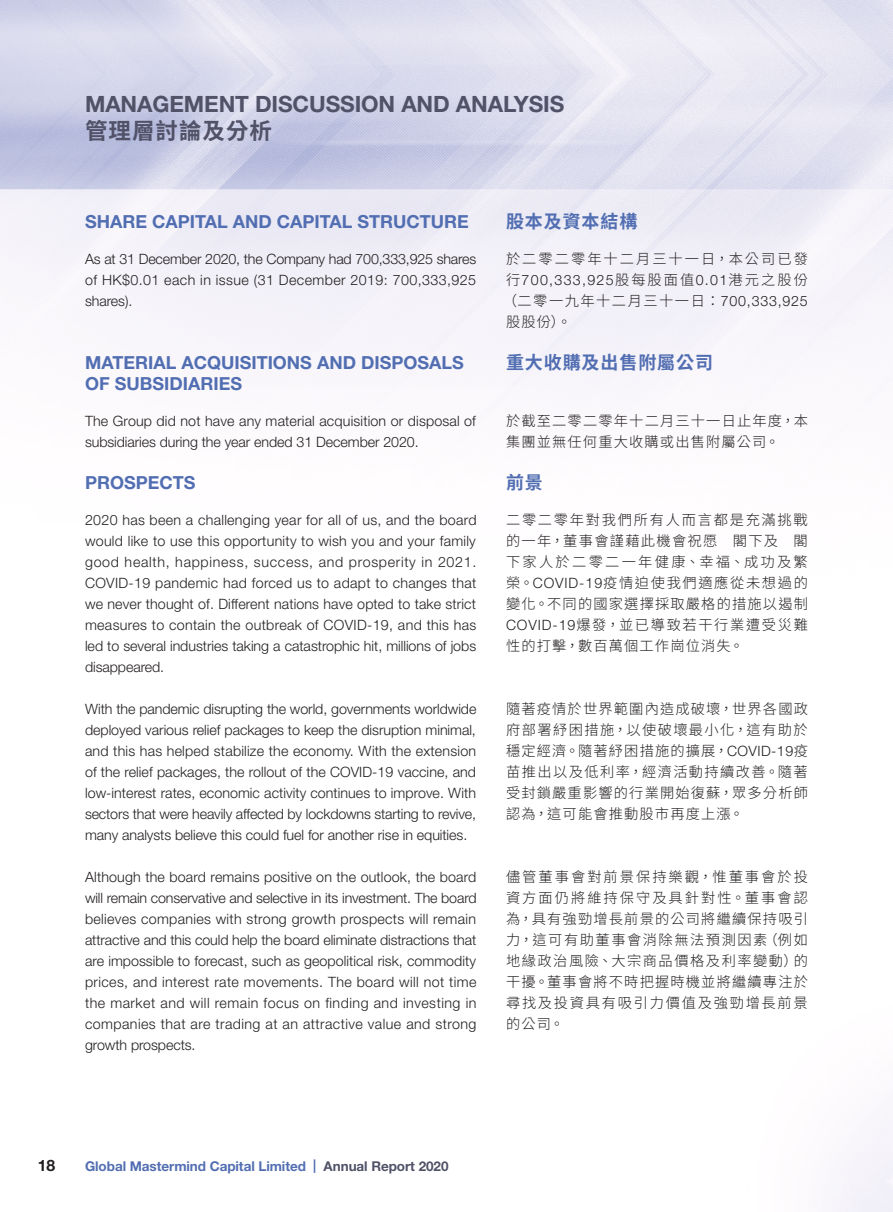
<style>
.page{position:relative;width:893px;height:1212px;background:#fff}
.page>*{position:absolute;margin:0;border:0;box-sizing:border-box;transform-origin:0 0}
.t1{font:700 22.5px "Helvetica Neue LT Std";letter-spacing:-.005em;color:#515268}
.t2{font:700 22.5px "Source Han Sans TC";letter-spacing:.045em;color:#515268}
.Heading_1{font:700 18px/21px "Helvetica Neue LT Std";color:#526eb2}
.C_Heading_1{font:700 18px "Source Han Sans TC";letter-spacing:.05em;color:#526eb2}
.t3{font:700 15.75px "Helvetica Neue LT Std";color:#231f20}
.Body_Text{font:300 14.25px/21px "Helvetica Neue LT Std";letter-spacing:-.005em;color:#231f20;text-align:justify}
.C_Body_Text{font:300 14.25px/21px "Source Han Sans TC";letter-spacing:.08em;color:#231f20;text-align:justify}
.t4{font:700 13.5px "Helvetica Neue LT Std";letter-spacing:-.005em;color:#526eb2}
.s1{font-family:"Helvetica Neue LT Std"}
.s2{color:#515268}
</style>
<div class="page">
<img style="left:0;top:0;width:893px;height:1212px">
<h1 class="t1" style="left:85px;top:90px;width:481px">MANAGEMENT DISCUSSION AND ANALYSIS</h1>
<h1 class="t2" style="left:85px;top:118px;width:189px">管理層討論及分析</h1>
<p class="Heading_1" style="left:85px;top:211px;width:385px">SHARE CAPITAL AND CAPITAL STRUCTURE</p>
<p class="Body_Text" style="left:85px;top:248px;width:393px">As at 31 December 2020, the Company had 700,333,925 shares of HK$0.01 each in issue (31 December 2019: 700,333,925 shares).</p>
<p class="Heading_1" style="left:85px;top:352px;width:380px">MATERIAL ACQUISITIONS AND DISPOSALS<br>OF SUBSIDIARIES</p>
<p class="Body_Text" style="left:85px;top:410px;width:392px">The Group did not have any material acquisition or disposal of subsidiaries during the year ended 31 December 2020.</p>
<p class="Heading_1" style="left:85px;top:472px;width:112px">PROSPECTS</p>
<p class="Body_Text" style="left:85px;top:509px;width:393px">2020 has been a challenging year for all of us, and the board would like to use this opportunity to wish you and your family good health, happiness, success, and prosperity in 2021.<br>COVID-19 pandemic had forced us to adapt to changes that we never thought of. Different nations have opted to take strict measures to contain the outbreak of COVID-19, and this has led to several industries taking a catastrophic hit, millions of jobs disappeared.</p>
<p class="Body_Text" style="left:85px;top:698px;width:393px">With the pandemic disrupting the world, governments worldwide deployed various relief packages to keep the disruption minimal, and this has helped stabilize the economy. With the extension of the relief packages, the rollout of the COVID-19 vaccine, and low-interest rates, economic activity continues to improve. With sectors that were heavily affected by lockdowns starting to revive, many analysts believe this could fuel for another rise in equities.</p>
<p class="Body_Text" style="left:85px;top:866px;width:393px">Although the board remains positive on the outlook, the board will remain conservative and selective in its investment. The board believes companies with strong growth prospects will remain attractive and this could help the board eliminate distractions that are impossible to forecast, such as geopolitical risk, commodity prices, and interest rate movements. The board will not time the market and will remain focus on finding and investing in companies that are trading at an attractive value and strong growth prospects.</p>
<p class="C_Heading_1" style="left:506px;top:212px;width:133px">股本及資本結構</p>
<p class="C_Body_Text" style="left:503px;top:249px;width:306px">於二零二零年十二月三十一日，本公司已發行<span class="s1">700,333,925</span>股每股面值<span class="s1">0.01</span>港元之股份（二零一九年十二月三十一日：<span class="s1">700,333,925</span>股股份）。</p>
<p class="C_Heading_1" style="left:506px;top:353px;width:208px">重大收購及出售附屬公司</p>
<p class="C_Body_Text" style="left:506px;top:411px;width:303px">於截至二零二零年十二月三十一日止年度，本集團並無任何重大收購或出售附屬公司。</p>
<p class="C_Heading_1" style="left:506px;top:472px;width:38px">前景</p>
<p class="C_Body_Text" style="left:506px;top:510px;width:303px">二零二零年對我們所有人而言都是充滿挑戰的一年，董事會謹藉此機會祝愿　閣下及　閣下家人於二零二一年健康、幸福、成功及繁榮。<span class="s1">COVID-19</span>疫情迫使我們適應從未想過的變化。不同的國家選擇採取嚴格的措施以遏制<span class="s1">COVID-19</span>爆發，並已導致若干行業遭受災難性的打擊，數百萬個工作崗位消失。</p>
<p class="C_Body_Text" style="left:506px;top:699px;width:303px">隨著疫情於世界範圍內造成破壞，世界各國政府部署紓困措施，以使破壞最小化，這有助於穩定經濟。隨著紓困措施的擴展，<span class="s1">COVID-19</span>疫苗推出以及低利率，經濟活動持續改善。隨著受封鎖嚴重影響的行業開始復蘇，眾多分析師認為，這可能會推動股市再度上漲。</p>
<p class="C_Body_Text" style="left:506px;top:867px;width:303px">儘管董事會對前景保持樂觀，惟董事會於投資方面仍將維持保守及具針對性。董事會認為，具有強勁增長前景的公司將繼續保持吸引力，這可有助董事會消除無法預測因素（例如地緣政治風險、大宗商品價格及利率變動）的干擾。董事會將不時把握時機並將繼續專注於尋找及投資具有吸引力價值及強勁增長前景的公司。</p>
<p class="t3" style="left:38px;top:1156px;width:19px">18</p>
<p class="t4" style="left:85px;top:1158px;width:365px">Global Mastermind Capital Limited | <span class="s2">Annual Report 2020</span></p>
</div>
